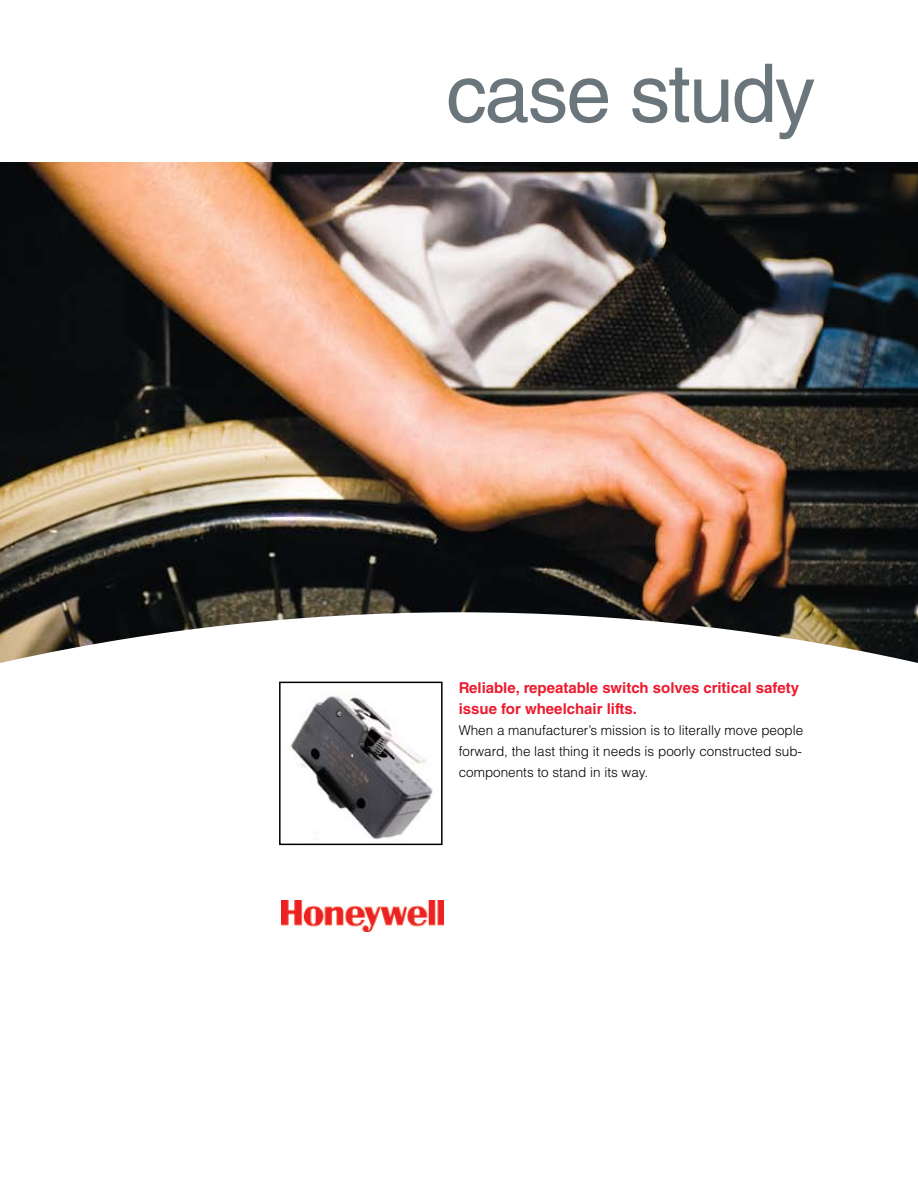
<style>
.page{position:relative;width:918px;height:1188px;background:#fff}
.page>*{position:absolute;margin:0;border:0;box-sizing:border-box;transform-origin:0 0}
.t1{font:81px "Helvetica LT Std";letter-spacing:-.025em;color:#6b767c}
.t2{font:700 15px/21px "Helvetica LT Std";color:#ed1b2f}
.t3{font:300 13.5px/21px "Helvetica LT Std";color:#000;text-align:justify}
</style>
<div class="page">
<img style="left:0;top:162px;width:918px;height:450px">
<svg style="left:0;top:612px;width:918px;height:320px"></svg>
<img style="left:281px;top:901px;width:162px;height:30px">
<img style="left:284px;top:692px;width:152px;height:150px">
<div style="left:279px;top:682px;width:164px;height:163px;border:2px solid #000"></div>
<h1 class="t1" style="left:446px;top:46px;width:370px">case study</h1>
<p class="t2" style="left:459px;top:677px;width:342px">Reliable, repeatable switch solves critical safety issue for wheelchair lifts.</p>
<p class="t3" style="left:459px;top:719px;width:346px">When a manufacturer’s mission is to literally move people forward, the last thing it needs is poorly constructed sub&shy;components to stand in its way.</p>
</div>
